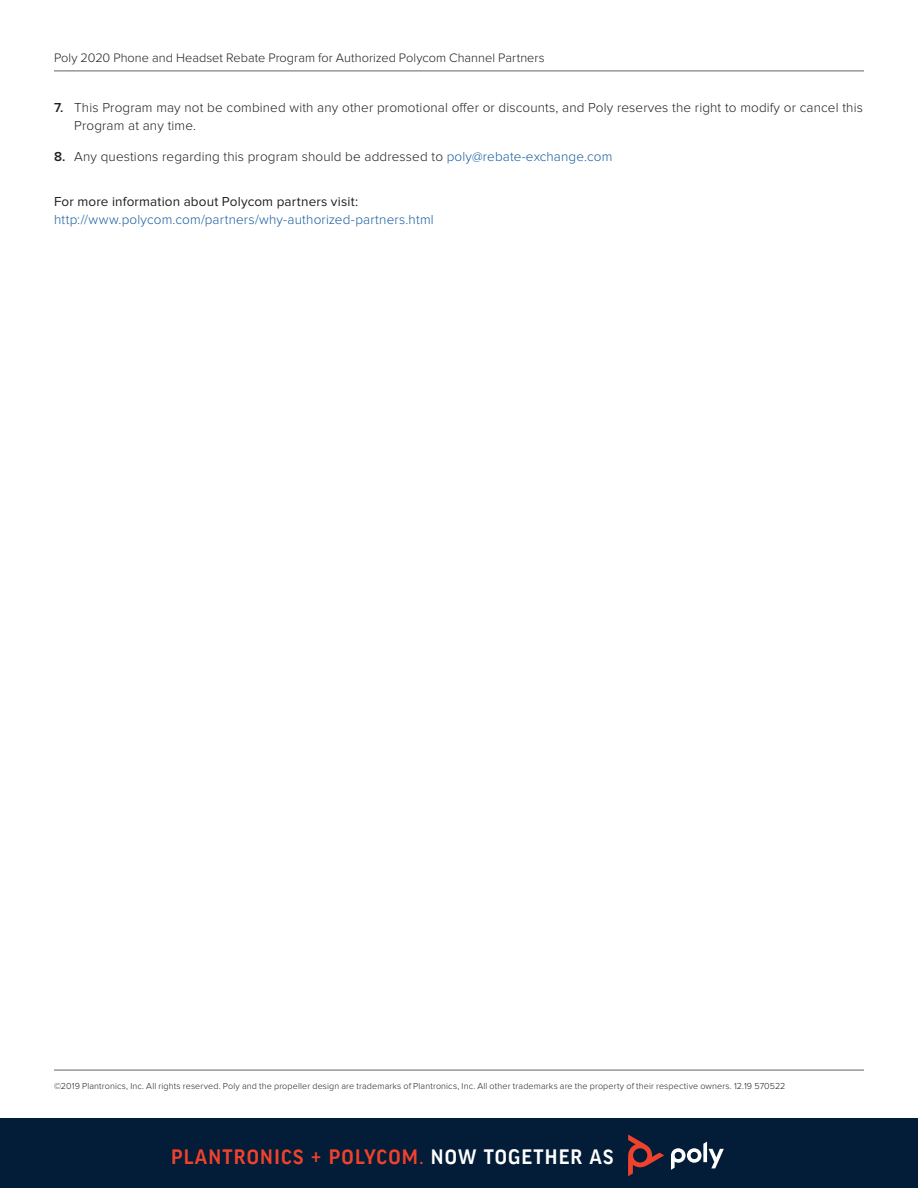
<style>
.page{position:relative;width:918px;height:1188px;background:#fff}
.page>*{position:absolute;margin:0;border:0;box-sizing:border-box;transform-origin:0 0}
.t1{font:500 22.2px "Good Headline Offc Pro";letter-spacing:.05em;color:#ef422c}
.t2{font:300 13.5px/18px "Proxima Nova";letter-spacing:.01em;color:#231f20}
.t3{font:300 13.5px "Proxima Nova";letter-spacing:.01em;color:#175d9e}
.t4{font:13.5px "Proxima Nova";letter-spacing:.01em;color:#231f20}
.t5{font:300 12.75px "Proxima Nova";color:#231f20}
.t6{font:300 9px "Proxima Nova";letter-spacing:.015em;color:#231f20}
.s1{font-weight:600}
.s2{color:#175d9e}
.s3{color:#fff}
</style>
<div class="page">
<hr style="left:54px;top:1070px;width:810px;height:1px;background:#636366">
<hr style="left:54px;top:71px;width:810px;height:1px;background:#636366">
<div style="left:0;top:1119px;width:918px;height:69px;background:#031c37"></div>
<svg style="left:671px;top:1142px;width:53px;height:28px"></svg>
<svg style="left:628px;top:1135px;width:36px;height:41px"></svg>
<p class="t5" style="left:54px;top:51px;width:492px">Poly 2020 Phone and Headset Rebate Program for Authorized Polycom Channel Partners</p>
<p class="t2" style="left:74px;top:98px;width:790px;text-indent:-20px"><span class="s1">7.</span> This Program may not be combined with any other promotional offer or discounts, and Poly reserves the right to modify or cancel this<br>Program at any time.</p>
<p class="t2" style="left:54px;top:148px;width:560px"><span class="s1">8.</span> Any questions regarding this program should be addressed to <span class="s2">poly@rebate-exchange.com</span></p>
<p class="t4" style="left:54px;top:194px;width:306px">For more information about Polycom partners visit:</p>
<p class="t3" style="left:54px;top:212px;width:381px">http://www.polycom.com/partners/why-authorized-partners.html</p>
<p class="t6" style="left:54px;top:1081px;width:733px">©2019 Plantronics, Inc. All rights reserved. Poly and the propeller design are trademarks of Plantronics, Inc. All other trademarks are the property of their respective owners. 12.19 570522</p>
<h1 class="t1" style="left:171px;top:1147px;width:444px">PLANTRONICS + POLYCOM. <span class="s3">NOW TOGETHER AS</span></h1>
</div>
